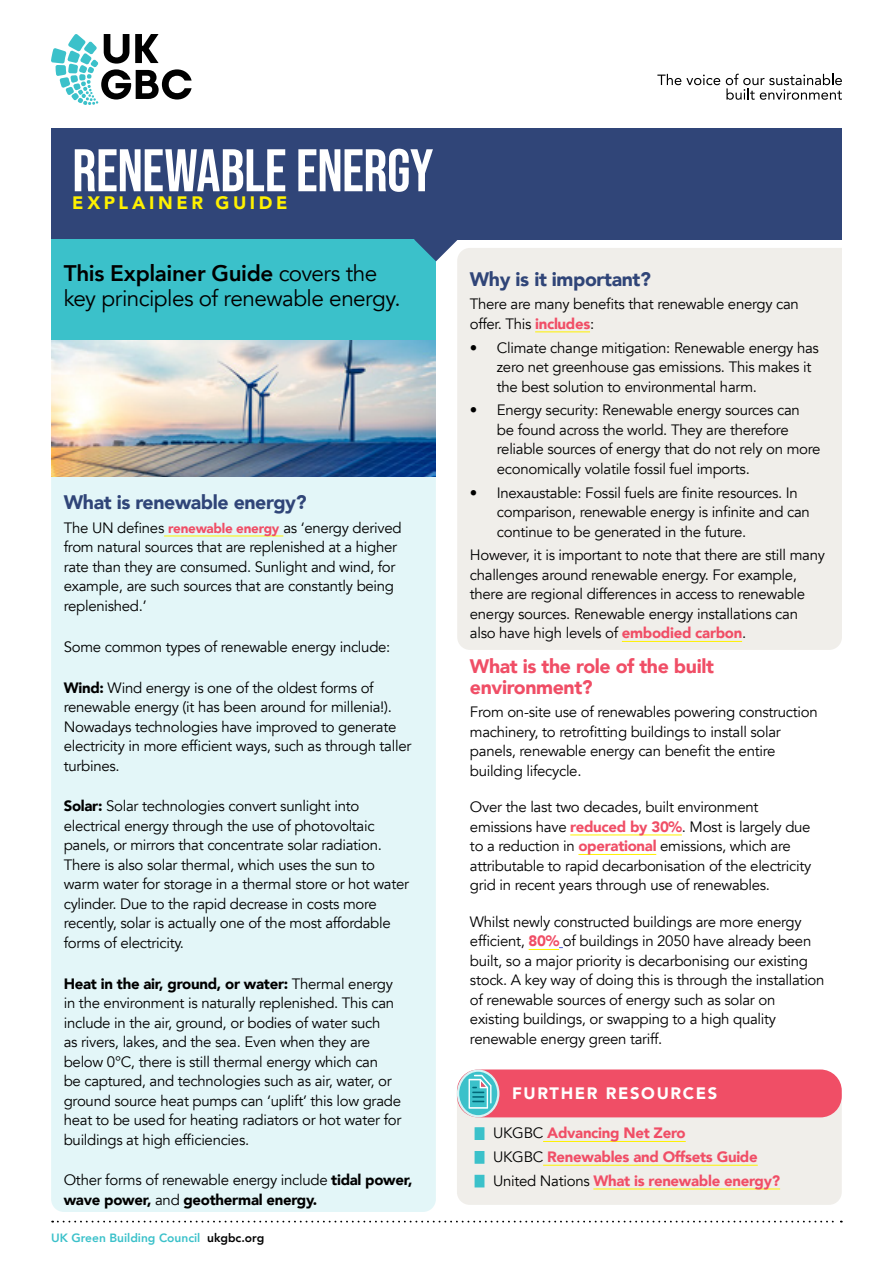
<style>
.page{position:relative;width:893px;height:1263px;background:#fff}
.page>*{position:absolute;margin:0;border:0;box-sizing:border-box;transform-origin:0 0}
.t1{font:700 60px "Bebas Neue Pro";letter-spacing:-.005em;color:#fff}
.t2{font:22.5px/25.5px "Avenir";letter-spacing:-.025em;color:#000}
.t3{font:900 19.5px "Avenir";letter-spacing:-.02em;color:#304578}
.t4{font:900 19.5px/21px "Avenir";letter-spacing:-.02em;color:#f04e66}
.t5{font:900 18px "Avenir";letter-spacing:.2em;color:#fff100}
.t6{font:900 16.5px "Avenir";letter-spacing:.1em;color:#fff}
.t7{font:15px/19.5px "Avenir";letter-spacing:-.02em;color:#000}
.t8{font:900 15px "Avenir";letter-spacing:-.02em;color:#f04e66}
.t9{font:900 15px/19.5px "Avenir";letter-spacing:-.02em;color:#000}
.t10{font:800 12px "Avenir";color:#3bc1ca}
.s1{font-weight:800}
.s2{font-weight:900;font-size:13.5px;color:#f04e66}
.s3{font-weight:900}
.s4{font-weight:400}
.s5{color:#000}
.s6{font-weight:900;color:#f04e66}
.s7{font-weight:400;font-size:13.5px;color:#3bc1ca}
.s8{font-weight:400;color:#000}
</style>
<div class="page">
<svg style="left:51px;top:34px;width:141px;height:71px"></svg>
<svg style="left:657px;top:74px;width:63px;height:11px"></svg>
<svg style="left:726px;top:74px;width:116px;height:26px"></svg>
<svg style="left:52px;top:1221px;width:790px;height:1px"></svg>
<div style="left:457px;top:248px;width:385px;height:402px;background:#f0eeea"></div>
<div style="left:51px;top:477px;width:385px;height:735px;background:#e3f6f8"></div>
<div style="left:51px;top:128px;width:791px;height:111px;background:#304578"></div>
<div style="left:457px;top:1069px;width:385px;height:48px;background:#f04e66;border-radius:21px"></div>
<svg style="left:458px;top:1070px;width:40px;height:46px"></svg>
<svg style="left:457px;top:1075px;width:385px;height:130px"></svg>
<div style="left:51px;top:239px;width:385px;height:102px;background:#3bc1ca"></div>
<svg style="left:414px;top:239px;width:44px;height:22px"></svg>
<hr style="left:570px;top:834px;width:112px;height:1px;background:#fff100">
<hr style="left:578px;top:854px;width:78px;height:1px;background:#fff100">
<hr style="left:529px;top:949px;width:30px;height:1px;background:#fff100">
<hr style="left:535px;top:331px;width:55px;height:1px;background:#fff100">
<hr style="left:622px;top:641px;width:120px;height:1px;background:#fff100">
<hr style="left:164px;top:536px;width:119px;height:1px;background:#fff100">
<img style="left:51px;top:341px;width:385px;height:136px">
<h1 class="t1" style="left:72px;top:136px;width:363px">RENEWABLE ENERGY</h1>
<p class="t5" style="left:72px;top:188px;width:217px">EXPLAINER GUIDE</p>
<h2 class="t2" style="left:64px;top:261px;width:339px"><span class="s1">This Explainer Guide</span> covers the key principles of renewable energy.</h2>
<h3 class="t3" style="left:64px;top:486px;width:244px">What is renewable energy?</h3>
<p class="t7" style="left:64px;top:518px;width:339px">The UN defines <span class="s2">renewable energy</span> as ‘energy derived from natural sources that are replenished at a higher rate than they are consumed. Sunlight and wind, for example, are such sources that are constantly being replenished.’</p>
<p class="t7" style="left:64px;top:637px;width:328px">Some common types of renewable energy include:</p>
<p class="t7" style="left:64px;top:678px;width:349px"><span class="s3">Wind:</span> Wind energy is one of the oldest forms of renewable energy (it has been around for millenia!).<br>Nowadays technologies have improved to generate electricity in more efficient ways, such as through taller turbines.</p>
<p class="t7" style="left:64px;top:797px;width:347px"><span class="s3">Solar:</span> Solar technologies convert sunlight into electrical energy through the use of photovoltaic panels, or mirrors that concentrate solar radiation.<br>There is also solar thermal, which uses the sun to warm water for storage in a thermal store or hot water cylinder. Due to the rapid decrease in costs more recently, solar is actually one of the most affordable forms of electricity.</p>
<p class="t7" style="left:64px;top:974px;width:339px"><span class="s3">Heat in the air, ground, or water:</span> Thermal energy in the environment is naturally replenished. This can include in the air, ground, or bodies of water such<br>as rivers, lakes, and the sea. Even when they are below 0°C, there is still thermal energy which can<br>be captured, and technologies such as air, water, or ground source heat pumps can ‘uplift’ this low grade heat to be used for heating radiators or hot water for buildings at high efficiencies.</p>
<p class="t9" style="left:64px;top:1170px;width:350px"><span class="s4">Other forms of renewable energy include</span> tidal power, wave power, <span class="s4">and</span> geothermal energy.</p>
<p class="t10" style="left:51px;top:1228px;width:215px">UK Green Building Council <span class="s5">ukgbc.org</span></p>
<h3 class="t3" style="left:470px;top:262px;width:183px">Why is it important?</h3>
<p class="t7" style="left:470px;top:295px;width:331px">There are many benefits that renewable energy can offer. This <span class="s6">includes</span>:</p>
<p class="t7" style="left:497px;top:338px;width:324px;text-indent:-27px">• Climate change mitigation: Renewable energy has zero net greenhouse gas emissions. This makes it the best solution to environmental harm.</p>
<p class="t7" style="left:497px;top:401px;width:325px;text-indent:-27px">• Energy security: Renewable energy sources can be found across the world. They are therefore reliable sources of energy that do not rely on more economically volatile fossil fuel imports.</p>
<p class="t7" style="left:497px;top:483px;width:314px;text-indent:-27px">• Inexaustable: Fossil fuels are finite resources. In comparison, renewable energy is infinite and can continue to be generated in the future.</p>
<p class="t7" style="left:470px;top:546px;width:357px">However, it is important to note that there are still many challenges around renewable energy. For example, there are regional differences in access to renewable energy sources. Renewable energy installations can also have high levels of <span class="s6">embodied carbon</span>.</p>
<h3 class="t4" style="left:470px;top:655px;width:245px">What is the role of the built environment?</h3>
<p class="t7" style="left:470px;top:703px;width:349px">From on-site use of renewables powering construction machinery, to retrofitting buildings to install solar panels, renewable energy can benefit the entire building lifecycle.</p>
<p class="t7" style="left:470px;top:798px;width:343px">Over the last two decades, built environment emissions have <span class="s6">reduced by 30%</span>. Most is largely due to a reduction in <span class="s6">operational</span> emissions, which are attributable to rapid decarbonisation of the electricity grid in recent years through use of renewables.</p>
<p class="t7" style="left:470px;top:912px;width:356px">Whilst newly constructed buildings are more energy efficient, <span class="s6">80%</span> of buildings in 2050 have already been built, so a major priority is decarbonising our existing stock. A key way of doing this is through the installation of renewable sources of energy such as solar on existing buildings, or swapping to a high quality renewable energy green tariff.</p>
<p class="t6" style="left:512px;top:1079px;width:207px">FURTHER RESOURCES</p>
<p class="t8" style="left:476px;top:1120px;width:211px"><span class="s7">■</span> <span class="s8">UKGBC</span> Advancing Net Zero</p>
<p class="t8" style="left:476px;top:1144px;width:283px"><span class="s7">■</span> <span class="s8">UKGBC</span> Renewables and Offsets Guide</p>
<p class="t8" style="left:476px;top:1168px;width:306px"><span class="s7">■</span> <span class="s8">United Nations</span> What is renewable energy?</p>
</div>
